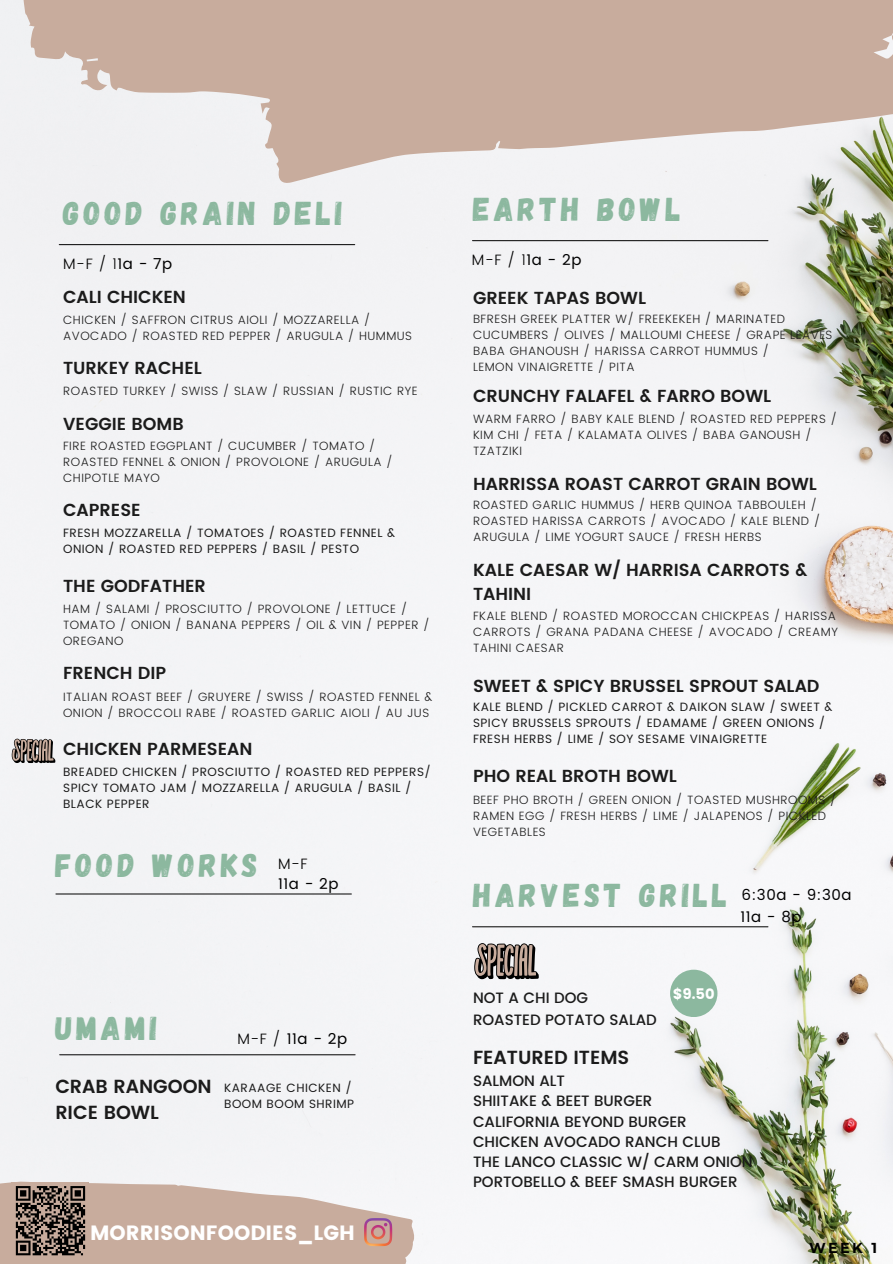
<style>
.page{position:relative;width:893px;height:1264px;background:#fff}
.page>*{position:absolute;margin:0;border:0;box-sizing:border-box;transform-origin:0 0}
.t1{font:33px "Gagalin";letter-spacing:.12em;color:#8cb89f}
.t2{font:20.7px "Poppins";color:#fff}
.t3{font:600 18.9px/25.8px "Poppins";color:#1b1b1b}
.t4{font:600 17.4px/23.7px "Poppins";color:#1b1b1b}
.t5{font:500 15px/20.2px "Poppins";color:#1b1b1b}
.t6{font:15px/20.2px "Poppins";letter-spacing:.04em;color:#000}
.t7{font:300 15px "Poppins";color:#000}
.t8{font:14.7px "Poppins";color:#fff}
.t9{font:700 14.4px "Montserrat";color:#000}
.t10{font:300 12px/16px "Poppins";letter-spacing:.04em;color:#1b1b1b}
.t11{font:12px/16px "Poppins";letter-spacing:.04em;color:#1b1b1b}
.s1{font-weight:400}
.s2{font-weight:300}
</style>
<div class="page">
<div style="left:0;top:184px;width:892px;height:1079px;background:#f4f4f6"></div>
<svg style="left:0;top:0;width:892px;height:184px;fill:#c8ac9d"></svg>
<hr style="left:59px;top:244px;width:295px;height:1px;background:#1b1b1b">
<hr style="left:56px;top:893px;width:295px;height:1px;background:#1b1b1b">
<hr style="left:60px;top:1054px;width:295px;height:1px;background:#1b1b1b">
<hr style="left:472px;top:240px;width:295px;height:1px;background:#1b1b1b">
<hr style="left:472px;top:926px;width:295px;height:1px;background:#1b1b1b">
<div style="left:670px;top:969px;width:47px;height:48px;background:#8cb89f;border-radius:50%"></div>
<svg style="left:0;top:1180px;width:429px;height:83px"></svg>
<svg style="left:474px;top:943px;width:64px;height:36px"></svg>
<svg style="left:12px;top:738px;width:43px;height:25px"></svg>
<h4 class="t1" style="left:63px;top:192px;width:280px">GOOD GRAIN DELI</h4>
<h4 class="t7" style="left:63px;top:255px;width:111px">M-F / 1<span class="s1">1a - 7p</span></h4>
<p class="t4" style="left:63px;top:285px;width:124px">CALI CHICKEN</p>
<h1 class="t10" style="left:63px;top:312px;width:350px">CHICKEN / SAFFRON CITRUS AIOLI / MOZZARELLA /<br>AVOCADO / ROASTED RED PEPPER / ARUGULA / HUMMUS</h1>
<h4 class="t4" style="left:63px;top:356px;width:140px">TURKEY RACHEL</h4>
<p class="t10" style="left:63px;top:383px;width:356px">ROASTED TURKEY / SWISS / SLAW / RUSSIAN / RUSTIC RYE</p>
<h4 class="t4" style="left:63px;top:412px;width:122px">VEGGIE BOMB</h4>
<p class="t10" style="left:63px;top:438px;width:331px">FIRE ROASTED EGGPLANT / CUCUMBER / TOMATO /<br>ROASTED FENNEL &amp; ONION / PROVOLONE / ARUGULA /<br>CHIPOTLE MAYO</p>
<h4 class="t4" style="left:63px;top:497px;width:79px">CAPRESE</h4>
<p class="t11" style="left:63px;top:525px;width:333px">FRESH MOZZARELLA / TOMATOES / ROASTED FENNEL &amp;<br>ONION / ROASTED RED PEPPERS / BASIL / PESTO</p>
<h4 class="t4" style="left:63px;top:574px;width:144px">THE GODFATHER</h4>
<p class="t10" style="left:63px;top:601px;width:368px">HAM / SALAMI / PROSCIUTTO / PROVOLONE / LETTUCE /<br>TOMATO / ONION / BANANA PEPPERS / OIL &amp; VIN / PEPPER /<br>OREGANO</p>
<h4 class="t4" style="left:63px;top:661px;width:104px">FRENCH DIP</h4>
<p class="t10" style="left:63px;top:688px;width:371px">ITALIAN ROAST BEEF / GRUYERE / SWISS / ROASTED FENNEL &amp;<br>ONION / BROCCOLI RABE / ROASTED GARLIC AIOLI / AU JUS</p>
<h4 class="t4" style="left:63px;top:737px;width:191px">CHICKEN PARMESEAN</h4>
<p class="t11" style="left:63px;top:764px;width:369px">BREADED CHICKEN / PROSCIUTTO / ROASTED RED PEPPERS/<br>SPICY TOMATO JAM / MOZZARELLA / ARUGULA / BASIL /<br>BLACK PEPPER</p>
<h4 class="t1" style="left:55px;top:843px;width:204px">FOOD WORKS</h4>
<p class="t6" style="left:278px;top:853px;width:62px"><span class="s2">M-F<br></span>11a - 2p</p>
<p class="t1" style="left:55px;top:1007px;width:103px">UMAMI</p>
<p class="t6" style="left:237px;top:1028px;width:111px"><span class="s2">M-F /</span> 11a - 2p</p>
<p class="t3" style="left:55px;top:1073px;width:158px">CRAB RANGOON<br>RICE BOWL</p>
<p class="t11" style="left:224px;top:1080px;width:129px">KARAAGE CHICKEN /</p>
<p class="t11" style="left:224px;top:1096px;width:131px">BOOM BOOM SHRIMP</p>
<p class="t2" style="left:90px;top:1220px;width:266px">MORRISONFOODIES_LGH</p>
<h4 class="t1" style="left:473px;top:188px;width:209px">EARTH BOWL</h4>
<p class="t7" style="left:472px;top:251px;width:111px">M-F / 1<span class="s1">1a - 2p</span></p>
<p class="t4" style="left:473px;top:286px;width:174px">GREEK TAPAS BOWL</p>
<h3 class="t10" style="left:473px;top:311px;width:361px">BFRESH GREEK PLATTER W/ FREEKEKEH / MARINATED<br>CUCUMBERS / OLIVES / MALLOUMI CHEESE / GRAPE LEAVES<br>BABA GHANOUSH / HARISSA CARROT HUMMUS /</h3>
<p class="t10" style="left:473px;top:359px;width:163px">LEMON VINAIGRETTE / PITA</p>
<p class="t4" style="left:473px;top:384px;width:299px">CRUNCHY FALAFEL &amp; FARRO BOWL</p>
<h4 class="t10" style="left:473px;top:410px;width:365px">WARM FARRO / BABY KALE BLEND / ROASTED RED PEPPERS /<br>KIM CHI / FETA / KALAMATA OLIVES / BABA GANOUSH /<br>TZATZIKI</h4>
<p class="t4" style="left:473px;top:472px;width:345px">HARRISSA ROAST CARROT GRAIN BOWL</p>
<h1 class="t10" style="left:473px;top:496px;width:349px">ROASTED GARLIC HUMMUS / HERB QUINOA TABBOULEH /<br>ROASTED HARISSA CARROTS / AVOCADO / KALE BLEND /<br>ARUGULA / LIME YOGURT SAUCE / FRESH HERBS</h1>
<h6 class="t4" style="left:473px;top:558px;width:336px">KALE CAESAR W/ HARRISA CARROTS &amp;<br>TAHINI</h6>
<h4 class="t10" style="left:473px;top:607px;width:366px">FKALE BLEND / ROASTED MOROCCAN CHICKPEAS / HARISSA<br>CARROTS / GRANA PADANA CHEESE / AVOCADO / CREAMY<br>TAHINI CAESAR</h4>
<p class="t4" style="left:473px;top:673px;width:348px">SWEET &amp; SPICY BRUSSEL SPROUT SALAD</p>
<h4 class="t11" style="left:473px;top:699px;width:361px">KALE BLEND / PICKLED CARROT &amp; DAIKON SLAW / SWEET &amp;<br>SPICY BRUSSELS SPROUTS / EDAMAME / GREEN ONIONS /<br>FRESH HERBS / LIME / SOY SESAME VINAIGRETTE</h4>
<p class="t4" style="left:473px;top:764px;width:205px">PHO REAL BROTH BOWL</p>
<h2 class="t10" style="left:473px;top:792px;width:365px">BEEF PHO BROTH / GREEN ONION / TOASTED MUSHROOMS /<br>RAMEN EGG / FRESH HERBS / LIME / JALAPENOS / PICKLED<br>VEGETABLES</h2>
<h6 class="t1" style="left:473px;top:873px;width:255px">HARVEST GRILL</h6>
<h2 class="t6" style="left:741px;top:885px;width:112px">6:30a - 9:30a</h2>
<h6 class="t6" style="left:740px;top:906px;width:63px">11a - 8p</h6>
<h1 class="t5" style="left:473px;top:987px;width:117px">NOT A CHI DOG</h1>
<h6 class="t5" style="left:473px;top:1009px;width:185px">ROASTED POTATO SALAD</h6>
<h6 class="t8" style="left:673px;top:985px;width:43px">$9.50</h6>
<h3 class="t3" style="left:473px;top:1044px;width:158px">FEATURED ITEMS</h3>
<p class="t5" style="left:473px;top:1070px;width:281px">SALMON ALT<br>SHIITAKE &amp; BEET BURGER<br>CALIFORNIA BEYOND BURGER<br>CHICKEN AVOCADO RANCH CLUB<br>THE LANCO CLASSIC W/ CARM ONION<br>PORTOBELLO &amp; BEEF SMASH BURGER</p>
<h6 class="t9" style="left:809px;top:1239px;width:69px">WEEK 1</h6>
</div>
